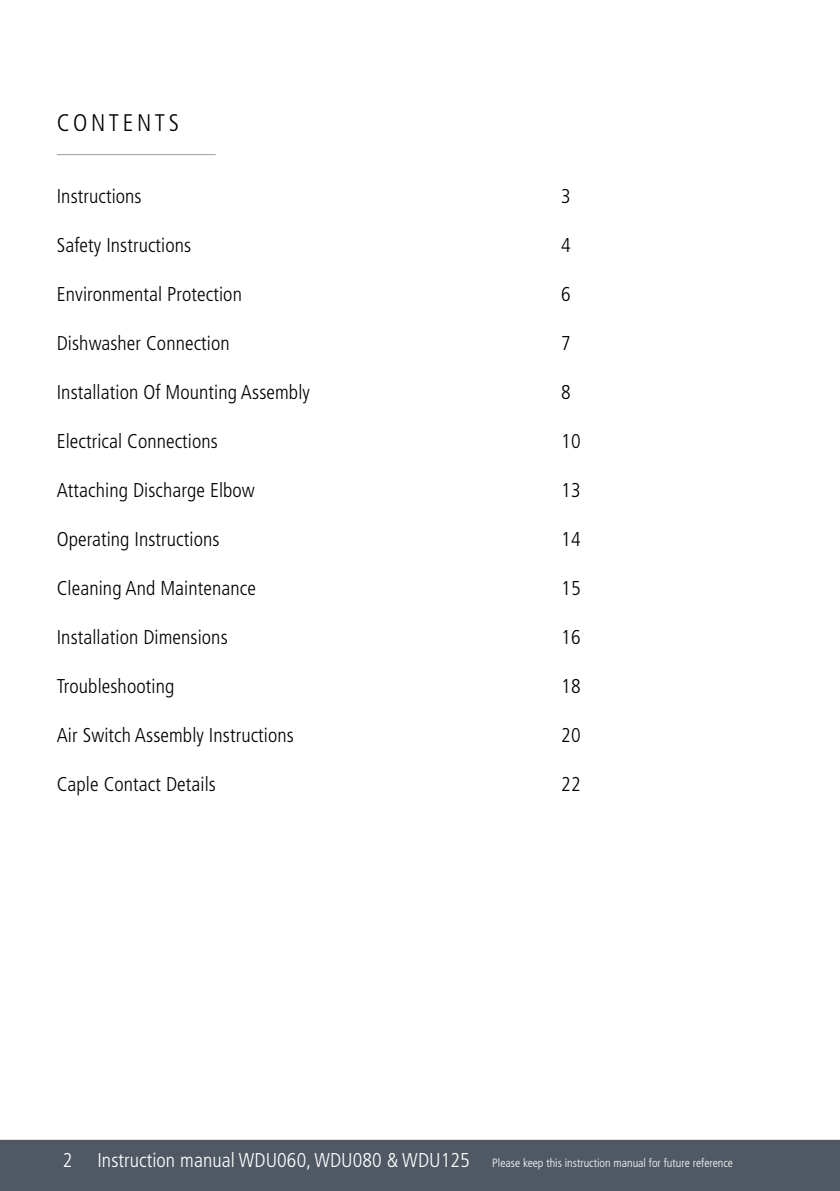
<style>
.page{position:relative;width:840px;height:1191px;background:#fff}
.page>*{position:absolute;margin:0;border:0;box-sizing:border-box;transform-origin:0 0}
.t1{font:300 condensed 24px "Frutiger";letter-spacing:.15em;color:#000}
.t2{font:300 condensed 20px "Frutiger";letter-spacing:.005em;color:#000}
.t3{font:300 condensed 12px "Frutiger";color:#fff}
.s1{font-size:20px}
</style>
<div class="page">
<div style="left:0;top:1139px;width:839px;height:52px;background:#505963"></div>
<hr style="left:57px;top:154px;width:158px;height:1px;background:#9d9d9c">
<p class="t1" style="left:57px;top:113px;width:124px">CONTENTS</p>
<p class="t2" style="left:57px;top:188px;width:86px">Instructions</p>
<p class="t2" style="left:561px;top:188px;width:11px">3</p>
<p class="t2" style="left:57px;top:237px;width:136px">Safety Instructions</p>
<p class="t2" style="left:561px;top:237px;width:11px">4</p>
<p class="t2" style="left:57px;top:286px;width:186px">Environmental Protection</p>
<p class="t2" style="left:561px;top:286px;width:11px">6</p>
<p class="t2" style="left:57px;top:335px;width:174px">Dishwasher Connection</p>
<p class="t2" style="left:561px;top:335px;width:11px">7</p>
<p class="t2" style="left:57px;top:384px;width:254px">Installation Of Mounting Assembly</p>
<p class="t2" style="left:561px;top:384px;width:11px">8</p>
<p class="t2" style="left:57px;top:433px;width:163px">Electrical Connections</p>
<p class="t2" style="left:561px;top:433px;width:21px">10</p>
<p class="t2" style="left:57px;top:482px;width:199px">Attaching Discharge Elbow</p>
<p class="t2" style="left:561px;top:482px;width:21px">13</p>
<p class="t2" style="left:57px;top:531px;width:164px">Operating Instructions</p>
<p class="t2" style="left:561px;top:531px;width:21px">14</p>
<p class="t2" style="left:57px;top:580px;width:200px">Cleaning And Maintenance</p>
<p class="t2" style="left:561px;top:580px;width:21px">15</p>
<p class="t2" style="left:57px;top:629px;width:172px">Installation Dimensions</p>
<p class="t2" style="left:561px;top:629px;width:21px">16</p>
<p class="t2" style="left:57px;top:678px;width:119px">Troubleshooting</p>
<p class="t2" style="left:561px;top:678px;width:21px">18</p>
<p class="t2" style="left:57px;top:727px;width:238px">Air Switch Assembly Instructions</p>
<p class="t2" style="left:561px;top:727px;width:21px">20</p>
<p class="t2" style="left:57px;top:776px;width:161px">Caple Contact Details</p>
<p class="t2" style="left:561px;top:776px;width:21px">22</p>
<p class="t3" style="left:63px;top:1157px;width:671px"><span class="s1">2 Instruction manual WDU060, WDU080 &amp; WDU125</span> Please keep this instruction manual for future reference</p>
</div>
